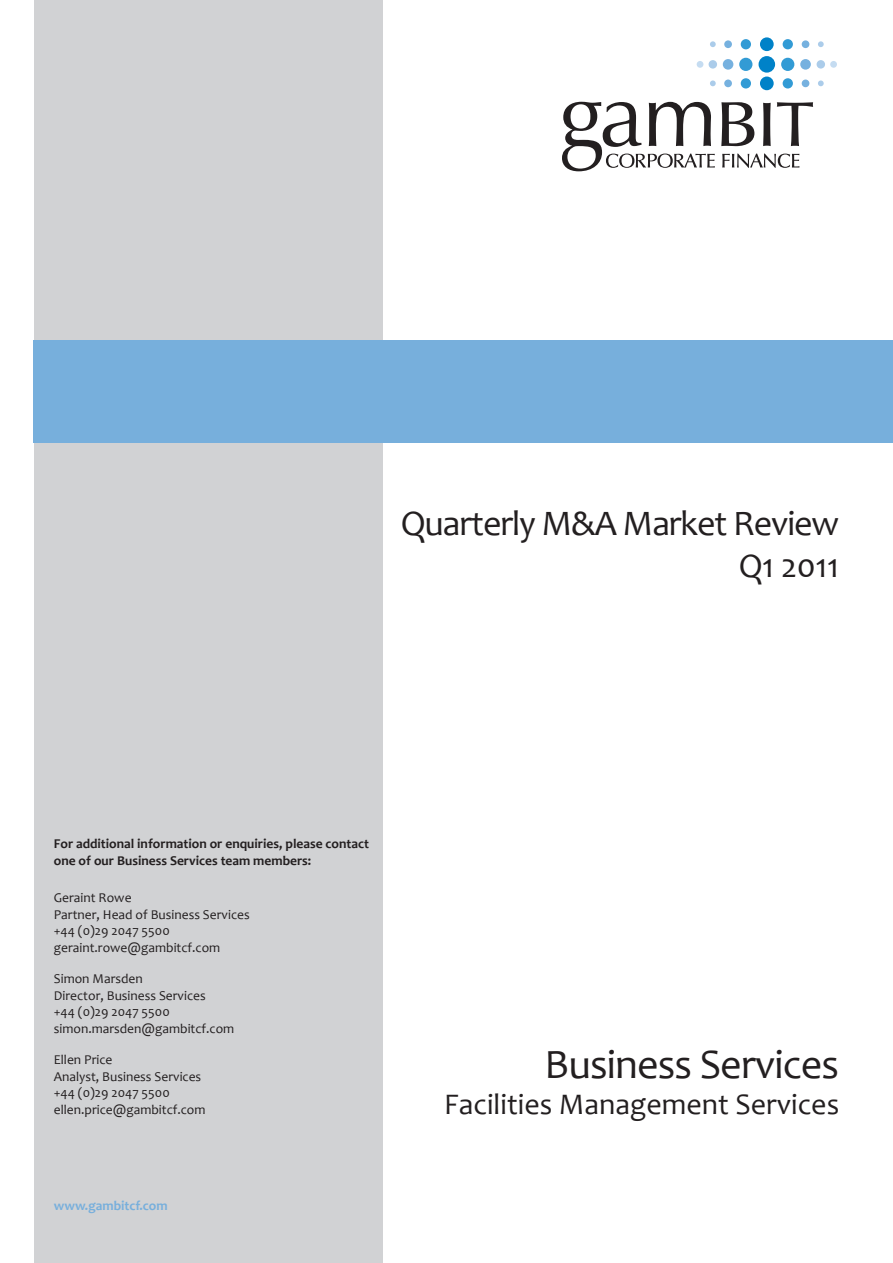
<style>
.page{position:relative;width:893px;height:1263px;background:#fff}
.page>*{position:absolute;margin:0;border:0;box-sizing:border-box;transform-origin:0 0}
.t1{font:42px "Candara";letter-spacing:-.02em;color:#231f20}
.t2{font:36px "Candara";letter-spacing:-.03em;color:#231f20}
.t3{font:34.5px "Candara";letter-spacing:-.01em;color:#231f20}
.t4{font:30px "Candara";color:#231f20}
.t5{font:13.5px/16.5px "Candara";color:#231f20}
.t6{font:700 13.5px/17.2px "Candara";color:#231f20}
.t7{font:700 13.5px "Candara";color:#77afdc}
</style>
<div class="page">
<div style="left:34px;top:0;width:348px;height:1263px;background:#d1d2d4"></div>
<div style="left:34px;top:340px;width:858px;height:102px;background:#77afdc"></div>
<svg style="left:721px;top:102px;width:33px;height:44px"></svg>
<svg style="left:763px;top:103px;width:7px;height:43px"></svg>
<svg style="left:776px;top:102px;width:37px;height:44px"></svg>
<div style="left:740px;top:39px;width:11px;height:10px;background:#329bd5;border-radius:50%"></div>
<div style="left:724px;top:40px;width:8px;height:8px;background:#76b1df;border-radius:50%"></div>
<svg style="left:710px;top:41px;width:5px;height:6px"></svg>
<div style="left:740px;top:78px;width:11px;height:11px;background:#329bd5;border-radius:50%"></div>
<div style="left:724px;top:80px;width:8px;height:7px;background:#76b1df;border-radius:50%"></div>
<svg style="left:710px;top:80px;width:5px;height:6px"></svg>
<div style="left:739px;top:58px;width:13px;height:13px;background:#329bd5;border-radius:50%"></div>
<div style="left:722px;top:59px;width:11px;height:11px;background:#76b1df;border-radius:50%"></div>
<div style="left:708px;top:60px;width:9px;height:9px;background:#abccea;border-radius:50%"></div>
<div style="left:696px;top:61px;width:7px;height:7px;background:#c5dcf1;border-radius:50%"></div>
<div style="left:758px;top:56px;width:17px;height:17px;background:#0082c8;border-radius:50%"></div>
<div style="left:760px;top:37px;width:13px;height:14px;background:#0082c8;border-radius:50%"></div>
<div style="left:782px;top:39px;width:10px;height:10px;background:#329bd5;border-radius:50%"></div>
<div style="left:801px;top:40px;width:8px;height:8px;background:#76b1df;border-radius:50%"></div>
<svg style="left:818px;top:41px;width:5px;height:6px"></svg>
<div style="left:760px;top:77px;width:13px;height:13px;background:#0082c8;border-radius:50%"></div>
<div style="left:782px;top:78px;width:10px;height:11px;background:#329bd5;border-radius:50%"></div>
<div style="left:801px;top:80px;width:8px;height:7px;background:#76b1df;border-radius:50%"></div>
<svg style="left:818px;top:80px;width:5px;height:6px"></svg>
<div style="left:781px;top:58px;width:13px;height:13px;background:#329bd5;border-radius:50%"></div>
<div style="left:800px;top:59px;width:10px;height:11px;background:#76b1df;border-radius:50%"></div>
<div style="left:816px;top:60px;width:9px;height:9px;background:#abccea;border-radius:50%"></div>
<div style="left:830px;top:61px;width:7px;height:7px;background:#c5dcf1;border-radius:50%"></div>
<svg style="left:562px;top:102px;width:152px;height:69px"></svg>
<svg style="left:722px;top:154px;width:77px;height:14px"></svg>
<h2 class="t2" style="left:401px;top:501px;width:440px">Quarterly M&amp;A Market Review</h2>
<h3 class="t3" style="left:738px;top:544px;width:102px">Q1 2011</h3>
<p class="t6" style="left:54px;top:834px;width:316px">For additional information or enquiries, please contact one of our Business Services team members:</p>
<p class="t5" style="left:54px;top:889px;width:197px">Geraint Rowe<br>Partner, Head of Business Services +44 (0)29 2047 5500 geraint.rowe@gambitcf.com</p>
<p class="t5" style="left:54px;top:970px;width:182px">Simon Marsden<br>Director, Business Services<br>+44 (0)29 2047 5500 simon.marsden@gambitcf.com</p>
<p class="t5" style="left:54px;top:1051px;width:153px">Ellen Price<br>Analyst, Business Services +44 (0)29 2047 5500 ellen.price@gambitcf.com</p>
<p class="t7" style="left:54px;top:1197px;width:115px">www.gambitcf.com</p>
<h1 class="t1" style="left:544px;top:1038px;width:296px">Business Services</h1>
<h3 class="t4" style="left:444px;top:1085px;width:396px">Facilities Management Services</h3>
</div>
